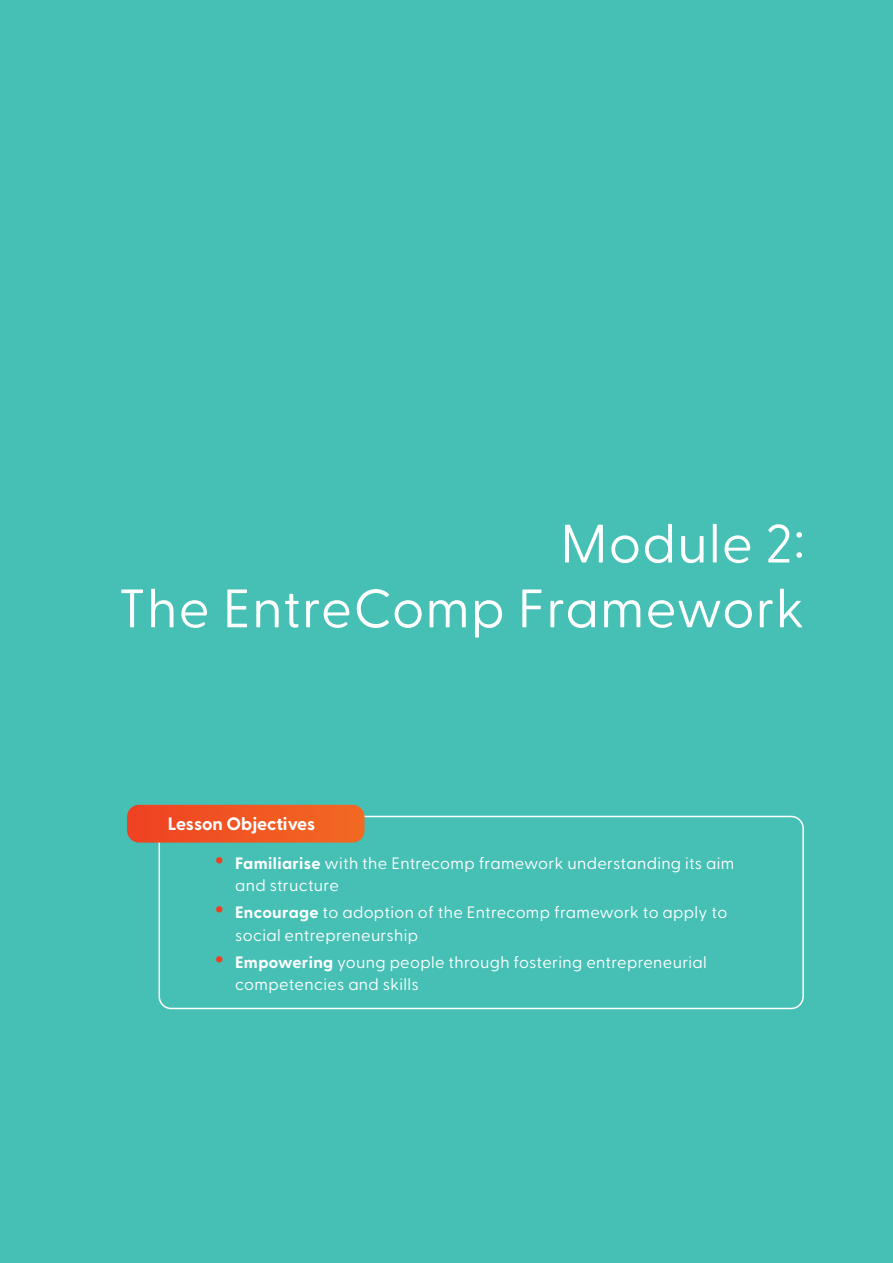
<style>
.page{position:relative;width:893px;height:1263px;background:#46c0b5}
.page>*{position:absolute;margin:0;border:0;box-sizing:border-box;transform-origin:0 0}
.t1{font:54px/64.8px "Greycliff CF";letter-spacing:.02em;color:#fff;text-align:right}
.t2{font:700 18px "Greycliff CF";color:#fff}
.t3{font:16.5px/22.5px "Greycliff CF";letter-spacing:.02em;color:#fff}
.s1{font-weight:700;font-size:31.5px;color:#ef3f23}
.s2{font-weight:700}
</style>
<div class="page">
<div style="left:159px;top:816px;width:645px;height:193px;border:2px solid #fff;border-radius:12px"></div>
<svg style="left:127px;top:805px;width:237px;height:37px;background:#ee5624"></svg>
<h1 class="t1" style="left:118px;top:507px;width:688px">Module 2:<br>The EntreComp Framework</h1>
<p class="t2" style="left:168px;top:810px;width:149px">Lesson Objectives</p>
<p class="t3" style="left:235px;top:850px;width:501px;text-indent:-21px"><span class="s1">•</span> <span class="s2">Familiarise</span> with the Entrecomp framework understanding its aim and structure</p>
<p class="t3" style="left:235px;top:900px;width:494px;text-indent:-21px"><span class="s1">•</span> <span class="s2">Encourage</span> to adoption of the Entrecomp framework to apply to social entrepreneurship</p>
<p class="t3" style="left:235px;top:949px;width:473px;text-indent:-21px"><span class="s1">•</span> <span class="s2">Empowering</span> young people through fostering entrepreneurial competencies and skills</p>
</div>
